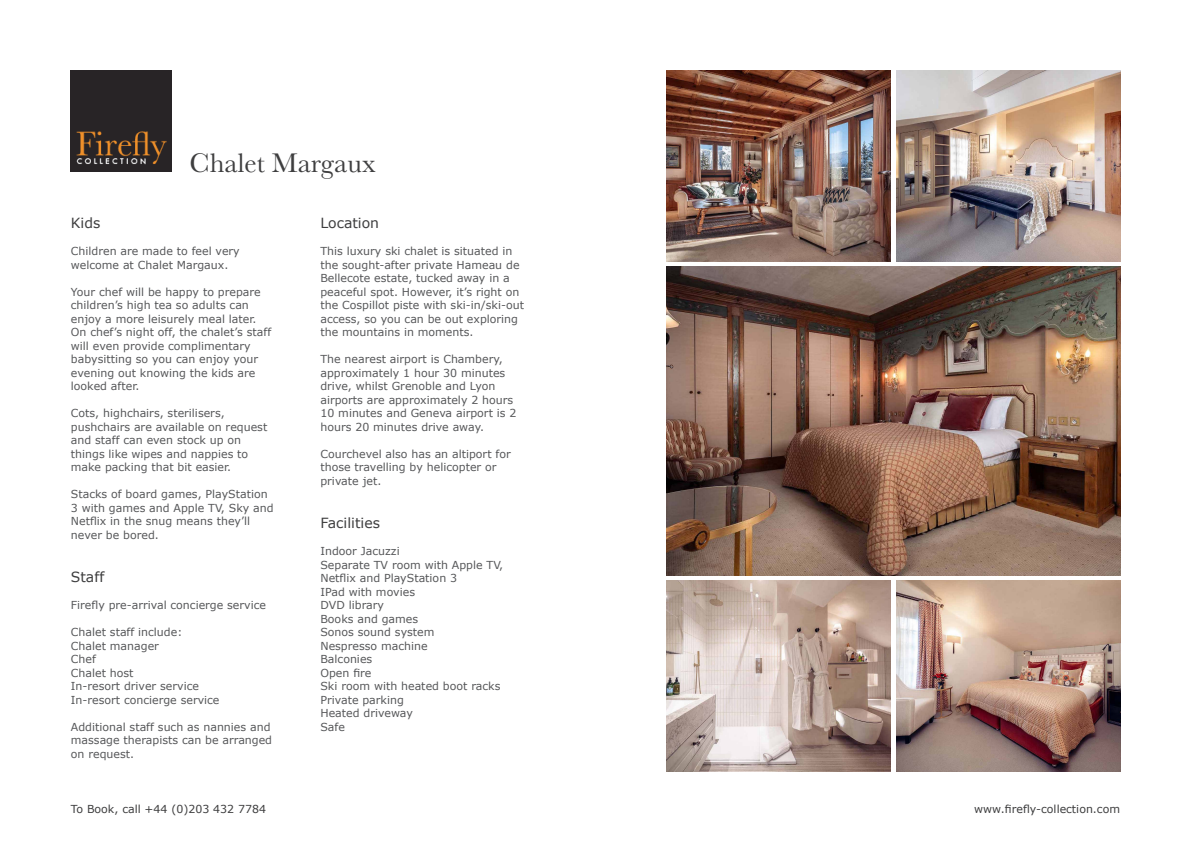
<style>
.page{position:relative;width:1191px;height:842px;background:#fff}
.page>*{position:absolute;margin:0;border:0;box-sizing:border-box;transform-origin:0 0}
.t1{font:28px "Baskerville";color:#3e3e3f}
.t2{font:14px "Verdana";color:#3e3e3f}
.t3{font:11px/13.5px "Verdana";color:#57585a}
.t4{font:11px "Verdana";color:#3e3e3f}
</style>
<div class="page">
<img style="left:71px;top:71px;width:101px;height:101px">
<img style="left:666px;top:267px;width:454px;height:308px">
<img style="left:666px;top:71px;width:224px;height:190px">
<img style="left:896px;top:71px;width:224px;height:190px">
<img style="left:666px;top:581px;width:224px;height:190px">
<img style="left:896px;top:581px;width:224px;height:190px">
<p class="t1" style="left:190px;top:145px;width:187px">Chalet Margaux</p>
<p class="t2" style="left:71px;top:214px;width:31px">Kids</p>
<p class="t3" style="left:71px;top:244px;width:170px">Children are made to feel very welcome at Chalet Margaux.</p>
<p class="t3" style="left:71px;top:285px;width:202px">Your chef will be happy to prepare children’s high tea so adults can enjoy a more leisurely meal later.<br>On chef’s night off, the chalet’s staff will even provide complimentary babysitting so you can enjoy your evening out knowing the kids are looked after.</p>
<p class="t3" style="left:71px;top:406px;width:198px">Cots, highchairs, sterilisers, pushchairs are available on request and staff can even stock up on things like wipes and nappies to make packing that bit easier.</p>
<p class="t3" style="left:71px;top:487px;width:204px">Stacks of board games, PlayStation<br>3 with games and Apple TV, Sky and<br>Netflix in the snug means they’ll never be bored.</p>
<p class="t2" style="left:71px;top:568px;width:35px">Staff</p>
<p class="t3" style="left:71px;top:599px;width:197px">Firefly pre-arrival concierge service</p>
<p class="t3" style="left:71px;top:626px;width:113px">Chalet staff include:</p>
<p class="t3" style="left:71px;top:639px;width:90px">Chalet manager</p>
<p class="t3" style="left:71px;top:653px;width:27px">Chef</p>
<p class="t3" style="left:71px;top:666px;width:64px">Chalet host</p>
<p class="t3" style="left:71px;top:680px;width:130px">In-resort driver service</p>
<p class="t3" style="left:71px;top:693px;width:150px">In-resort concierge service</p>
<p class="t3" style="left:71px;top:720px;width:203px">Additional staff such as nannies and massage therapists can be arranged on request.</p>
<p class="t4" style="left:71px;top:802px;width:197px">To Book, call +44 (0)203 432 7784</p>
<p class="t2" style="left:320px;top:214px;width:60px">Location</p>
<p class="t3" style="left:320px;top:244px;width:205px">This luxury ski chalet is situated in the sought-after private Hameau de Bellecote estate, tucked away in a peaceful spot. However, it’s right on the Cospillot piste with ski-in/ski-out access, so you can be out exploring the mountains in moments.</p>
<p class="t3" style="left:320px;top:352px;width:198px">The nearest airport is Chambery, approximately 1 hour 30 minutes drive, whilst Grenoble and Lyon airports are approximately 2 hours<br>10 minutes and Geneva airport is 2 hours 20 minutes drive away.</p>
<p class="t3" style="left:320px;top:447px;width:192px">Courchevel also has an altiport for those travelling by helicopter or private jet.</p>
<p class="t2" style="left:320px;top:514px;width:61px">Facilities</p>
<p class="t3" style="left:320px;top:545px;width:81px">Indoor Jacuzzi</p>
<p class="t3" style="left:320px;top:558px;width:184px">Separate TV room with Apple TV,<br>Netflix and PlayStation 3</p>
<p class="t3" style="left:320px;top:585px;width:96px">IPad with movies</p>
<p class="t3" style="left:320px;top:599px;width:65px">DVD library</p>
<p class="t3" style="left:320px;top:612px;width:99px">Books and games</p>
<p class="t3" style="left:320px;top:626px;width:116px">Sonos sound system</p>
<p class="t3" style="left:320px;top:639px;width:109px">Nespresso machine</p>
<p class="t3" style="left:320px;top:653px;width:53px">Balconies</p>
<p class="t3" style="left:320px;top:666px;width:53px">Open fire</p>
<p class="t3" style="left:320px;top:680px;width:181px">Ski room with heated boot racks</p>
<p class="t3" style="left:320px;top:693px;width:85px">Private parking</p>
<p class="t3" style="left:320px;top:707px;width:94px">Heated driveway</p>
<p class="t3" style="left:320px;top:720px;width:26px">Safe</p>
<p class="t4" style="left:974px;top:802px;width:147px">www.firefly-collection.com</p>
</div>
